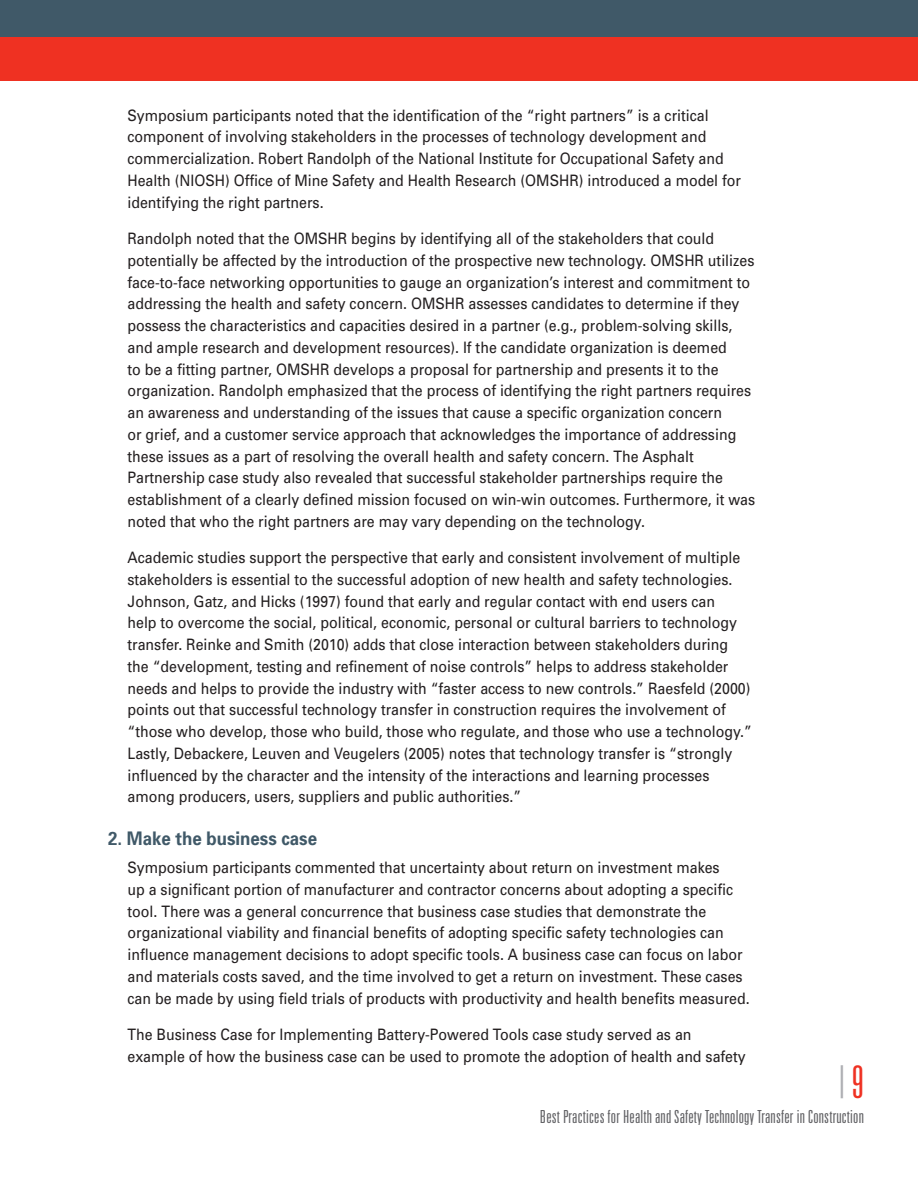
<style>
.page{position:relative;width:918px;height:1188px;background:#fff}
.page>*{position:absolute;margin:0;border:0;box-sizing:border-box;transform-origin:0 0}
.t1{font:300 ultra-condensed 45px "Univers";color:#aeafb3}
.Subheads_2{font:700 18.75px "Univers";color:#405968;scale:.9 1}
.t2{font:300 ultra-condensed 18px "Univers";letter-spacing:.01em;color:#636366;scale:1.05 1}
.Body_1_Column_Indent{font:15.75px/21.8px "Univers";color:#231f20;scale:.9 1}
.s1{color:#ef3122}
</style>
<div class="page">
<div style="left:0;top:0;width:918px;height:81px;background:#405968"></div>
<div style="left:0;top:38px;width:918px;height:43px;background:#ef3122"></div>
<p class="Body_1_Column_Indent" style="left:128px;top:104px;width:683px">Symposium participants noted that the identification of the “right partners” is a critical component of involving stakeholders in the processes of technology development and commercialization. Robert Randolph of the National Institute for Occupational Safety and Health (NIOSH) Office of Mine Safety and Health Research (OMSHR) introduced a model for identifying the right partners.</p>
<p class="Body_1_Column_Indent" style="left:128px;top:227px;width:699px">Randolph noted that the OMSHR begins by identifying all of the stakeholders that could potentially be affected by the introduction of the prospective new technology. OMSHR utilizes face-to-face networking opportunities to gauge an organization’s interest and commitment to addressing the health and safety concern. OMSHR assesses candidates to determine if they possess the characteristics and capacities desired in a partner (e.g., problem-solving skills, and ample research and development resources). If the candidate organization is deemed<br>to be a fitting partner, OMSHR develops a proposal for partnership and presents it to the organization. Randolph emphasized that the process of identifying the right partners requires an awareness and understanding of the issues that cause a specific organization concern<br>or grief, and a customer service approach that acknowledges the importance of addressing these issues as a part of resolving the overall health and safety concern. The Asphalt Partnership case study also revealed that successful stakeholder partnerships require the establishment of a clearly defined mission focused on win-win outcomes. Furthermore, it was noted that who the right partners are may vary depending on the technology.</p>
<p class="Body_1_Column_Indent" style="left:128px;top:546px;width:695px">Academic studies support the perspective that early and consistent involvement of multiple stakeholders is essential to the successful adoption of new health and safety technologies.<br>Johnson, Gatz, and Hicks (1997) found that early and regular contact with end users can<br>help to overcome the social, political, economic, personal or cultural barriers to technology transfer. Reinke and Smith (2010) adds that close interaction between stakeholders during the “development, testing and refinement of noise controls” helps to address stakeholder needs and helps to provide the industry with “faster access to new controls.” Raesfeld (2000) points out that successful technology transfer in construction requires the involvement of “those who develop, those who build, those who regulate, and those who use a technology.” Lastly, Debackere, Leuven and Veugelers (2005) notes that technology transfer is “strongly influenced by the character and the intensity of the interactions and learning processes among producers, users, suppliers and public authorities.”</p>
<p class="Subheads_2" style="left:108px;top:826px;width:234px">2. Make the business case</p>
<p class="Body_1_Column_Indent" style="left:128px;top:856px;width:693px">Symposium participants commented that uncertainty about return on investment makes<br>up a significant portion of manufacturer and contractor concerns about adopting a specific tool. There was a general concurrence that business case studies that demonstrate the organizational viability and financial benefits of adopting specific safety technologies can influence management decisions to adopt specific tools. A business case can focus on labor and materials costs saved, and the time involved to get a return on investment. These cases can be made by using field trials of products with productivity and health benefits measured.</p>
<p class="Body_1_Column_Indent" style="left:128px;top:1023px;width:688px">The Business Case for Implementing Battery-Powered Tools case study served as an example of how the business case can be used to promote the adoption of health and safety</p>
<h1 class="t1" style="left:837px;top:1059px;width:28px">| <span class="s1">9</span></h1>
<p class="t2" style="left:540px;top:1107px;width:310px">Best Practices for Health and Safety Technology Transfer in Construction</p>
</div>
